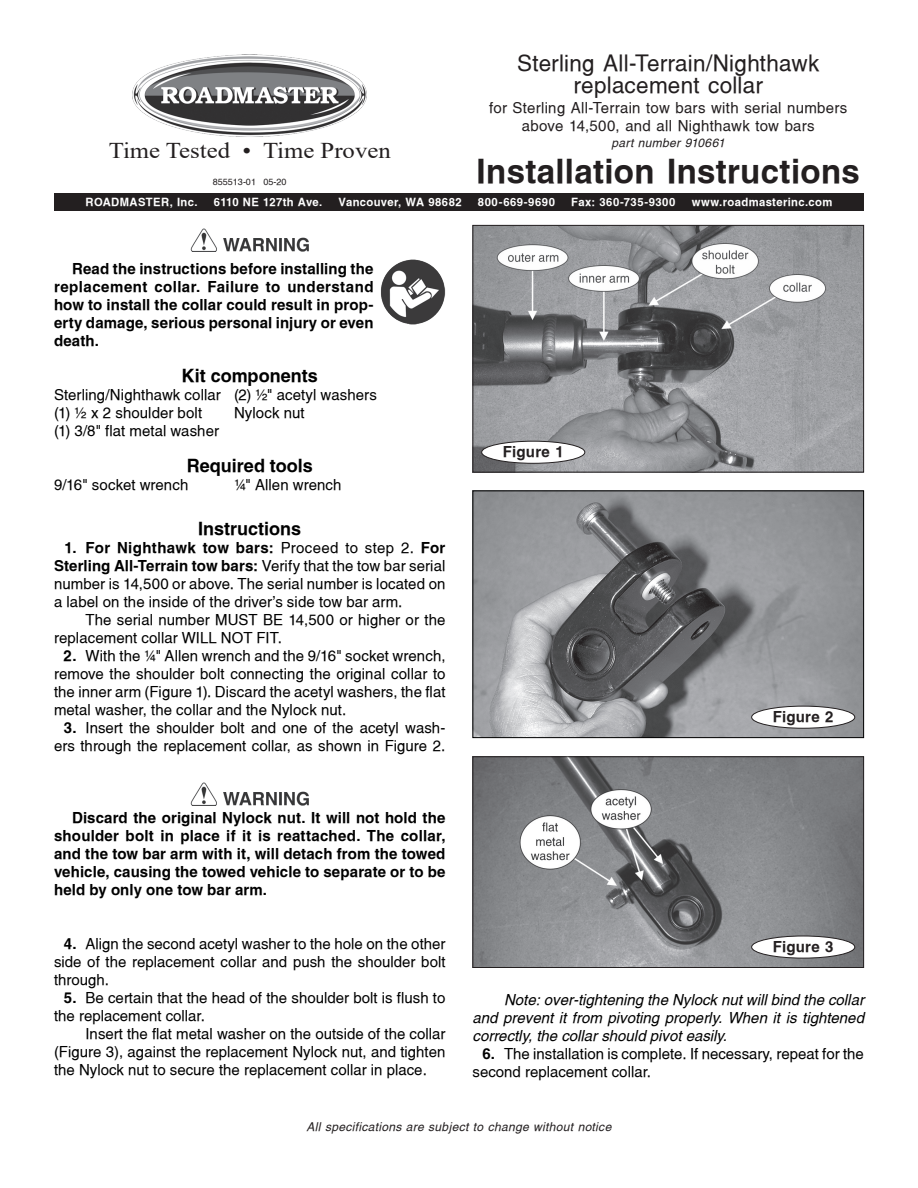
<style>
.page{position:relative;width:918px;height:1188px;background:#fff}
.page>*{position:absolute;margin:0;border:0;box-sizing:border-box;transform-origin:0 0}
.t1{font:700 33px "Switzerland";letter-spacing:.01em;color:#231f20}
.t2{font:22.5px "Switzerland";letter-spacing:.01em;color:#231f20}
.t3{font:22.5px "Times New Roman";color:#231f20;scale:1.1 1}
.t4{font:700 18px "Switzerland";color:#000}
.t5{font:15px/18px "Switzerland";color:#000}
.t6{font:700 15px/18px "Switzerland";letter-spacing:.01em;color:#000;text-align:justify}
.t7{font:italic 15px/18px "Switzerland";color:#000;text-align:justify}
.t8{font:15px/18px "Switzerland";letter-spacing:.015em;color:#231f20;text-align:center}
.t9{font:700 15px "Switzerland";letter-spacing:.015em;color:#231f20}
.Helv_10pt{font:italic 12px "Switzerland";letter-spacing:.025em;color:#231f20}
.Helv_10pt-2{font:700 11.25px "Switzerland";letter-spacing:.035em;color:#fff}
.t10{font:9px "Switzerland";color:#231f20}
.s1{font-weight:700}
</style>
<div class="page">
<img style="left:474px;top:227px;width:388px;height:243px">
<div style="left:472px;top:225px;width:392px;height:247px;border:1px solid #231f20"></div>
<div style="left:54px;top:193px;width:810px;height:18px;background:#231f20"></div>
<img style="left:381px;top:259px;width:65px;height:66px">
<img style="left:190px;top:228px;width:119px;height:24px">
<img style="left:190px;top:782px;width:119px;height:24px">
<div style="left:482px;top:441px;width:103px;height:22px;background:#fff;border-radius:50%"></div>
<div style="left:482px;top:441px;width:103px;height:23px;border:1px solid #231f20;border-radius:50%"></div>
<img style="left:133px;top:54px;width:234px;height:83px">
<img style="left:474px;top:492px;width:388px;height:244px">
<div style="left:472px;top:490px;width:392px;height:248px;border:1px solid #000"></div>
<div style="left:752px;top:706px;width:103px;height:22px;background:#fff;border-radius:50%"></div>
<div style="left:751px;top:706px;width:104px;height:22px;border:1px solid #231f20;border-radius:50%"></div>
<img style="left:474px;top:758px;width:388px;height:208px">
<div style="left:472px;top:756px;width:392px;height:212px;border:1px solid #231f20"></div>
<div style="left:752px;top:936px;width:103px;height:22px;background:#fff;border-radius:50%"></div>
<div style="left:751px;top:936px;width:104px;height:22px;border:1px solid #231f20;border-radius:50%"></div>
<p class="t3" style="left:109px;top:135px;width:258px">Time Tested • Time Proven</p>
<p class="t10" style="left:213px;top:176px;width:75px">855513-01 05-20</p>
<p class="t2" style="left:517px;top:49px;width:304px">Sterling All-Terrain/Nighthawk</p>
<p class="t2" style="left:574px;top:72px;width:191px">replacement collar</p>
<p class="t8" style="left:489px;top:98px;width:360px">for Sterling All-Terrain tow bars with serial numbers above 14,500, and all Nighthawk tow bars</p>
<p class="Helv_10pt" style="left:612px;top:136px;width:115px">part number 910661</p>
<p class="t1" style="left:477px;top:152px;width:385px">Installation Instructions</p>
<p class="Helv_10pt-2" style="left:86px;top:195px;width:113px">ROADMASTER, Inc.</p>
<p class="Helv_10pt-2" style="left:214px;top:195px;width:110px">6110 NE 127th Ave.</p>
<p class="Helv_10pt-2" style="left:339px;top:195px;width:124px">Vancouver, WA 98682</p>
<p class="Helv_10pt-2" style="left:478px;top:195px;width:78px">800-669-9690</p>
<p class="Helv_10pt-2" style="left:571px;top:195px;width:106px">Fax: 360-735-9300</p>
<p class="Helv_10pt-2" style="left:692px;top:195px;width:142px">www.roadmasterinc.com</p>
<p class="t6" style="left:54px;top:260px;width:321px;text-indent:18px">Read the instructions before installing the replacement collar. Failure to understand how to install the collar could result in prop&shy;erty damage, serious personal injury or even death.</p>
<p class="t4" style="left:182px;top:365px;width:138px">Kit components</p>
<p class="t5" style="left:54px;top:386px;width:324px">Sterling/Nighthawk collar (2) ½" acetyl washers (1) ½ x 2 shoulder bolt</p>
<p class="t5" style="left:234px;top:404px;width:72px">Nylock nut</p>
<p class="t5" style="left:54px;top:422px;width:167px">(1) 3/8" flat metal washer</p>
<p class="t4" style="left:187px;top:455px;width:128px">Required tools</p>
<p class="t5" style="left:54px;top:476px;width:136px">9/16" socket wrench</p>
<p class="t5" style="left:234px;top:476px;width:109px">¼" Allen wrench</p>
<p class="t4" style="left:198px;top:518px;width:105px">Instructions</p>
<p class="t5" style="left:54px;top:539px;width:393px;text-align:justify;text-indent:11px"><span class="s1">1. For Nighthawk tow bars:</span> Proceed to step 2. <span class="s1">For Sterling All-Terrain tow bars:</span> Verify that the tow bar serial number is 14,500 or above. The serial number is located on a label on the inside of the driver’s side tow bar arm.</p>
<p class="t5" style="left:54px;top:611px;width:393px;text-indent:32px">The serial number MUST BE 14,500 or higher or the replacement collar WILL NOT FIT.</p>
<p class="t5" style="left:54px;top:647px;width:393px;text-align:justify;text-indent:10px"><span class="s1">2.</span> With the ¼" Allen wrench and the 9/16" socket wrench, remove the shoulder bolt connecting the original collar to the inner arm (Figure 1). Discard the acetyl washers, the flat metal washer, the collar and the Nylock nut.</p>
<p class="t5" style="left:54px;top:719px;width:393px;text-align:right"><span class="s1">3.</span> Insert the shoulder bolt and one of the acetyl wash&shy;ers through the replacement collar, as shown in Figure 2.</p>
<p class="t6" style="left:54px;top:809px;width:393px;text-indent:18px">Discard the original Nylock nut. It will not hold the shoulder bolt in place if it is reattached. The collar, and the tow bar arm with it, will detach from the towed vehicle, causing the towed vehicle to separate or to be held by only one tow bar arm.</p>
<p class="t5" style="left:54px;top:935px;width:393px;text-align:justify;text-indent:10px"><span class="s1">4.</span> Align the second acetyl washer to the hole on the other side of the replacement collar and push the shoulder bolt through.</p>
<p class="t5" style="left:54px;top:989px;width:393px;text-indent:10px"><span class="s1">5.</span> Be certain that the head of the shoulder bolt is flush to the replacement collar.</p>
<p class="t5" style="left:54px;top:1025px;width:393px;text-align:justify;text-indent:32px">Insert the flat metal washer on the outside of the collar (Figure 3), against the replacement Nylock nut, and tighten the Nylock nut to secure the replacement collar in place.</p>
<p class="t9" style="left:503px;top:443px;width:62px">Figure 1</p>
<p class="t9" style="left:773px;top:708px;width:62px">Figure 2</p>
<p class="t9" style="left:773px;top:938px;width:62px">Figure 3</p>
<p class="t7" style="left:472px;top:991px;width:393px;text-indent:32px">Note: over-tightening the Nylock nut will bind the collar and prevent it from pivoting properly. When it is tightened correctly, the collar should pivot easily.</p>
<p class="t5" style="left:472px;top:1045px;width:393px;text-indent:10px"><span class="s1">6.</span> The installation is complete. If necessary, repeat for the second replacement collar.</p>
<p class="Helv_10pt" style="left:307px;top:1120px;width:306px">All specifications are subject to change without notice</p>
</div>
